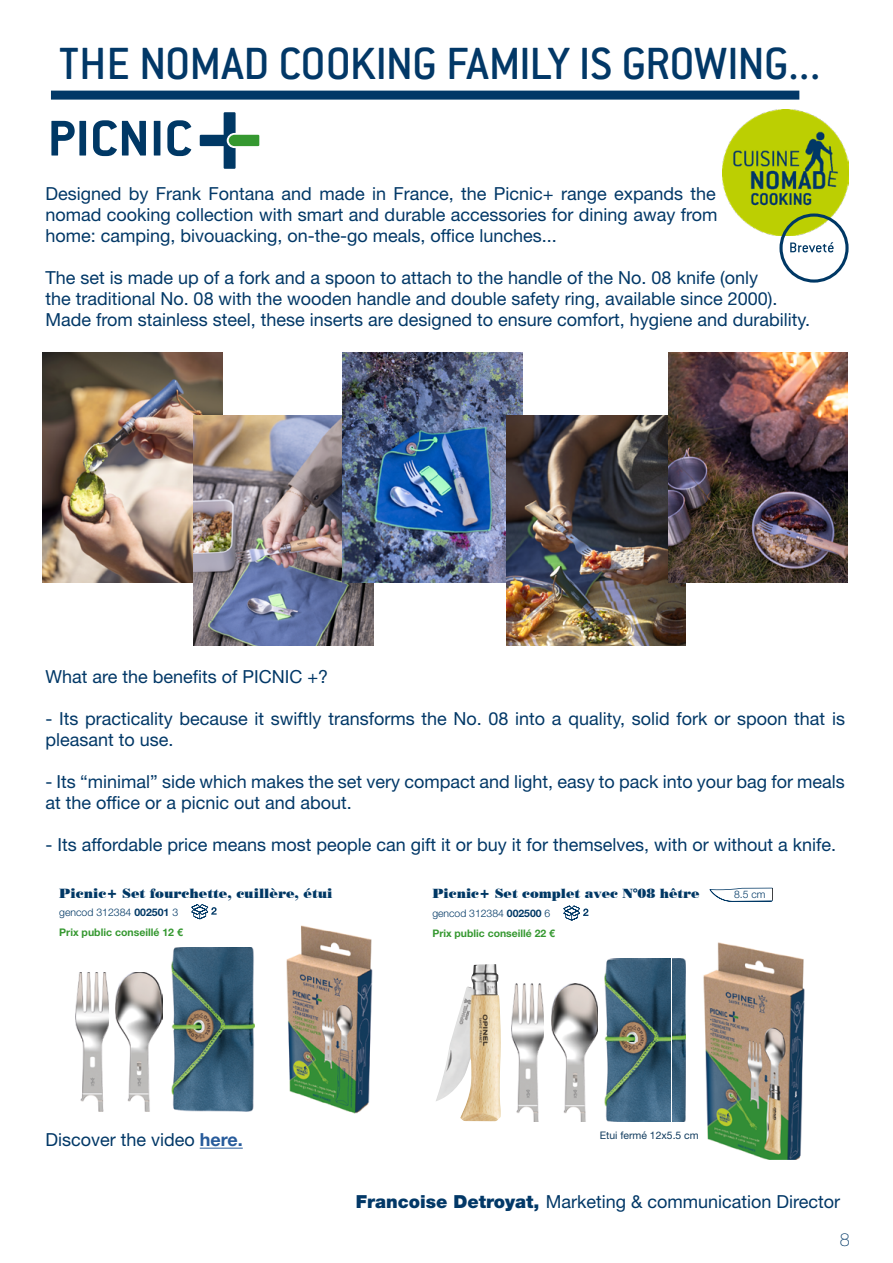
<style>
.page{position:relative;width:893px;height:1263px;background:#fff}
.page>*{position:absolute;margin:0;border:0;box-sizing:border-box;transform-origin:0 0}
.t1{font:700 55.05px "Conduit ITC Std";color:#003865;scale:1.05 1}
.t2{font:500 49.5px "Conduit ITC Std";letter-spacing:-.02em;color:#023867}
.t3{font:18px/21px "Helvetica Neue LT Std";color:#023867}
.t4{font:100 18px "Helvetica Neue LT Std";color:#023867}
.t5{font:13.5px "Poster Bodoni BT";color:#003865}
.t6{font:13.35px "Poster Bodoni BT";color:#003865}
.t7{font:700 10.5px "Helvetica Neue LT Std";color:#359830}
.t8{font:300 10.5px "Helvetica Neue LT Std";color:#003865}
.t9{font:300 10.35px "Helvetica Neue LT Std";color:#003865}
.t10{font:700 10.35px "Helvetica Neue LT Std";color:#359830}
.t11{font:10.35px "Helvetica Neue LT Std";color:#103b5e}
.s1{font-weight:700}
.s2{font-weight:700;color:#275b9b}
.s3{font-weight:900}
</style>
<div class="page">
<hr style="left:200px;top:1148px;width:43px;height:1px;background:#275b9b">
<div style="left:51px;top:91px;width:748px;height:9px;background:#023867"></div>
<img style="left:43px;top:353px;width:179px;height:230px">
<img style="left:194px;top:416px;width:180px;height:230px">
<img style="left:343px;top:353px;width:179px;height:230px">
<img style="left:506px;top:416px;width:180px;height:230px">
<img style="left:672px;top:942px;width:133px;height:218px">
<img style="left:552px;top:983px;width:45px;height:138px">
<img style="left:511px;top:983px;width:33px;height:138px">
<img style="left:436px;top:964px;width:65px;height:157px">
<img style="left:604px;top:958px;width:66px;height:163px">
<img style="left:672px;top:959px;width:13px;height:162px">
<svg style="left:563px;top:905px;width:25px;height:15px"></svg>
<svg style="left:709px;top:888px;width:64px;height:14px"></svg>
<img style="left:116px;top:972px;width:47px;height:139px">
<img style="left:76px;top:972px;width:33px;height:139px">
<img style="left:172px;top:947px;width:82px;height:164px">
<img style="left:286px;top:925px;width:87px;height:189px">
<svg style="left:191px;top:904px;width:26px;height:15px"></svg>
<svg style="left:703px;top:90px;width:146px;height:193px"></svg>
<svg style="left:200px;top:112px;width:59px;height:57px"></svg>
<img style="left:668px;top:353px;width:180px;height:230px">
<h2 class="t2" style="left:59px;top:34px;width:763px">THE NOMAD COOKING FAMILY IS GROWING...</h2>
<h1 class="t1" style="left:48px;top:105px;width:139px">PICNIC</h1>
<p class="t3" style="left:45px;top:183px;width:673px;text-align:justify">Designed by Frank Fontana and made in France, the Picnic+ range expands the nomad cooking collection with smart and durable accessories for dining away from home: camping, bivouacking, on-the-go meals, office lunches...</p>
<p class="t3" style="left:45px;top:267px;width:766px">The set is made up of a fork and a spoon to attach to the handle of the No. 08 knife (only<br>the traditional No. 08 with the wooden handle and double safety ring, available since 2000).<br>Made from stainless steel, these inserts are designed to ensure comfort, hygiene and durability.</p>
<p class="t3" style="left:45px;top:666px;width:284px">What are the benefits of PICNIC +?</p>
<p class="t3" style="left:45px;top:708px;width:801px">- Its practicality because it swiftly transforms the No. 08 into a quality, solid fork or spoon that is pleasant to use.</p>
<p class="t3" style="left:45px;top:771px;width:801px">- Its “minimal” side which makes the set very compact and light, easy to pack into your bag for meals at the office or a picnic out and about.</p>
<p class="t3" style="left:45px;top:834px;width:792px">- Its affordable price means most people can gift it or buy it for themselves, with or without a knife.</p>
<p class="t5" style="left:59px;top:884px;width:275px">Picnic+ Set fourchette, cuillère, étui</p>
<p class="t7" style="left:59px;top:925px;width:125px">Prix public conseillé 12 €</p>
<p class="t8" style="left:59px;top:906px;width:120px">gencod 312384 <span class="s1">002501</span> 3</p>
<p class="t6" style="left:432px;top:885px;width:269px">Picnic+ Set complet avec N°08 hêtre</p>
<p class="t10" style="left:432px;top:926px;width:124px">Prix public conseillé 22 €</p>
<p class="t9" style="left:432px;top:907px;width:119px">gencod 312384 <span class="s1">002500</span> 6</p>
<p class="t9" style="left:734px;top:888px;width:33px">8.5 cm</p>
<p class="t3" style="left:45px;top:1129px;width:199px">Discover the video <span class="s2">here.</span></p>
<p class="t11" style="left:600px;top:1129px;width:100px">Etui fermé 12x5.5 cm</p>
<p class="t3" style="left:356px;top:1191px;width:486px"><span class="s3">Francoise Detroyat,</span> Marketing &amp; communication Director</p>
<p class="t4" style="left:840px;top:1229px;width:12px">8</p>
</div>
